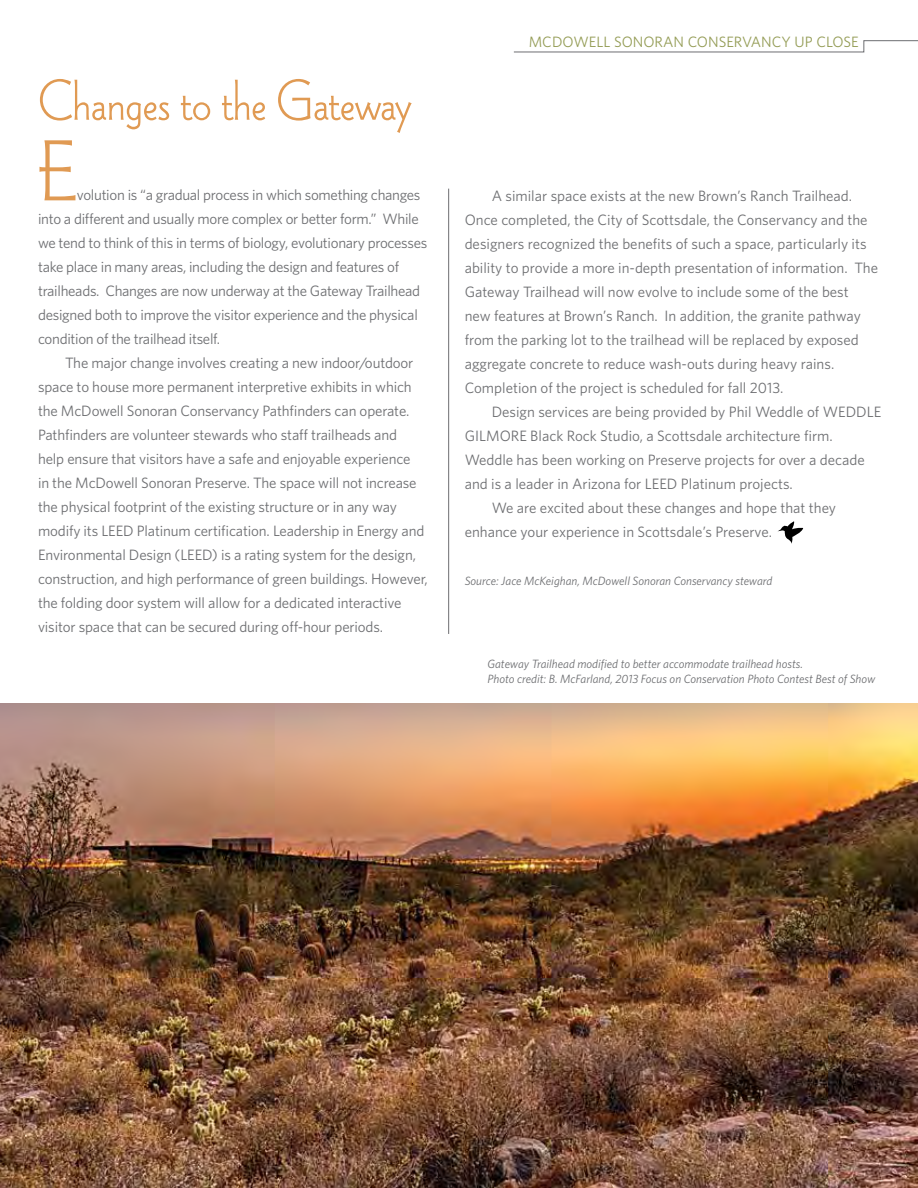
<style>
.page{position:relative;width:918px;height:1188px;background:#fff}
.page>*{position:absolute;margin:0;border:0;box-sizing:border-box;transform-origin:0 0}
.t1{font:90px "Wade Sans Light Plain";color:#e09a53}
.t2{font:60px "Wade Sans Light Plain";color:#e09a53;scale:.95 1}
.t3{font:15px/24px "Whitney";letter-spacing:-.01em;color:#6d6e71}
.t4{font:15px "Whitney";color:#949c55}
.t5{font:italic 12px/15px "Whitney";color:#6d6e71}
</style>
<div class="page">
<svg style="left:513px;top:40px;width:405px;height:13px"></svg>
<svg style="left:777px;top:521px;width:26px;height:23px"></svg>
<hr style="left:448px;top:189px;width:1px;height:445px;background:#6d6e71">
<img style="left:0;top:703px;width:918px;height:485px">
<h2 class="t2" style="left:38px;top:64px;width:395px">Changes to the Gateway</h2>
<h1 class="t1" style="left:38px;top:117px;width:41px">E</h1>
<p class="t3" style="left:38px;top:183px;width:391px;text-indent:39px">volution is “a gradual process in which something changes into a different and usually more complex or better form.” While we tend to think of this in terms of biology, evolutionary processes take place in many areas, including the design and features of trailheads. Changes are now underway at the Gateway Trailhead designed both to improve the visitor experience and the physical condition of the trailhead itself.</p>
<p class="t3" style="left:38px;top:351px;width:380px;text-indent:27px">The major change involves creating a new indoor/outdoor space to house more permanent interpretive exhibits in which the McDowell Sonoran Conservancy Pathfinders can operate.<br>Pathfinders are volunteer stewards who staff trailheads and help ensure that visitors have a safe and enjoyable experience in the McDowell Sonoran Preserve. The space will not increase the physical footprint of the existing structure or in any way modify its LEED</p>
<p class="t3" style="left:38px;top:519px;width:388px;text-indent:99px">Platinum certification. Leadership in Energy and<br>Environmental Design (LEED</p>
<p class="t3" style="left:38px;top:543px;width:391px;text-indent:174px">) is a rating system for the design, construction, and high performance of green buildings. However, the folding door system will allow for a dedicated interactive visitor space that can be secured during off-hour periods.</p>
<p class="t4" style="left:529px;top:32px;width:25px">MCDOWELL</p>
<p class="t4" style="left:614px;top:32px;width:11px">SONORAN</p>
<p class="t4" style="left:688px;top:32px;width:10px">CONSER</p>
<p class="t4" style="left:742px;top:32px;width:18px">VANCY</p>
<p class="t4" style="left:795px;top:32px;width:32px">UP CLOSE</p>
<p class="t3" style="left:465px;top:183px;width:20px">A</p>
<p class="t3" style="left:505px;top:183px;width:348px">similar space exists at the new Brown’s Ranch Trailhead.</p>
<p class="t3" style="left:465px;top:207px;width:404px">Once completed, the City of Scottsdale, the Conservancy and the</p>
<p class="t3" style="left:465px;top:231px;width:403px">designers recognized the benefits of such a space, particularly its</p>
<p class="t3" style="left:465px;top:255px;width:415px">ability to provide a more in-depth presentation of information. The</p>
<p class="t3" style="left:465px;top:279px;width:386px">Gateway Trailhead will now evolve to include some of the best</p>
<p class="t3" style="left:465px;top:303px;width:398px">new features at Brown’s Ranch. I n addition, the granite pathway</p>
<p class="t3" style="left:465px;top:327px;width:396px">from the parking lot to the trailhead will be replaced by exposed</p>
<p class="t3" style="left:465px;top:351px;width:371px">aggregate concrete to reduce wash-outs during heavy rains.</p>
<p class="t3" style="left:465px;top:375px;width:320px">Completion of the project is scheduled for fall 2013.</p>
<p class="t3" style="left:492px;top:399px;width:342px">Design services are being provided by Phil Weddle of WEDDLE</p>
<p class="t3" style="left:465px;top:423px;width:45px">GILMORE</p>
<p class="t3" style="left:465px;top:423px;width:402px;text-indent:66px">Black Rock Studio, a Scottsdale architecture firm.<br>Weddle has been working on Preserve projects for over a decade and is a leader in Arizona for LEED</p>
<p class="t3" style="left:681px;top:471px;width:114px">Platinum projects.</p>
<p class="t3" style="left:492px;top:495px;width:346px">We are excited about these changes and hope that they</p>
<p class="t3" style="left:465px;top:519px;width:309px">enhance your experience in Scottsdale’s Preserve.</p>
<p class="t5" style="left:465px;top:573px;width:309px">Source: Jace McKeighan, McDowell Sonoran Conservancy steward</p>
<p class="t5" style="left:488px;top:657px;width:389px">Gateway Trailhead modified to better accommodate trailhead hosts.<br>Photo credit: B. McFarland, 2013 Focus on Conservation Photo Contest Best of Show</p>
</div>
